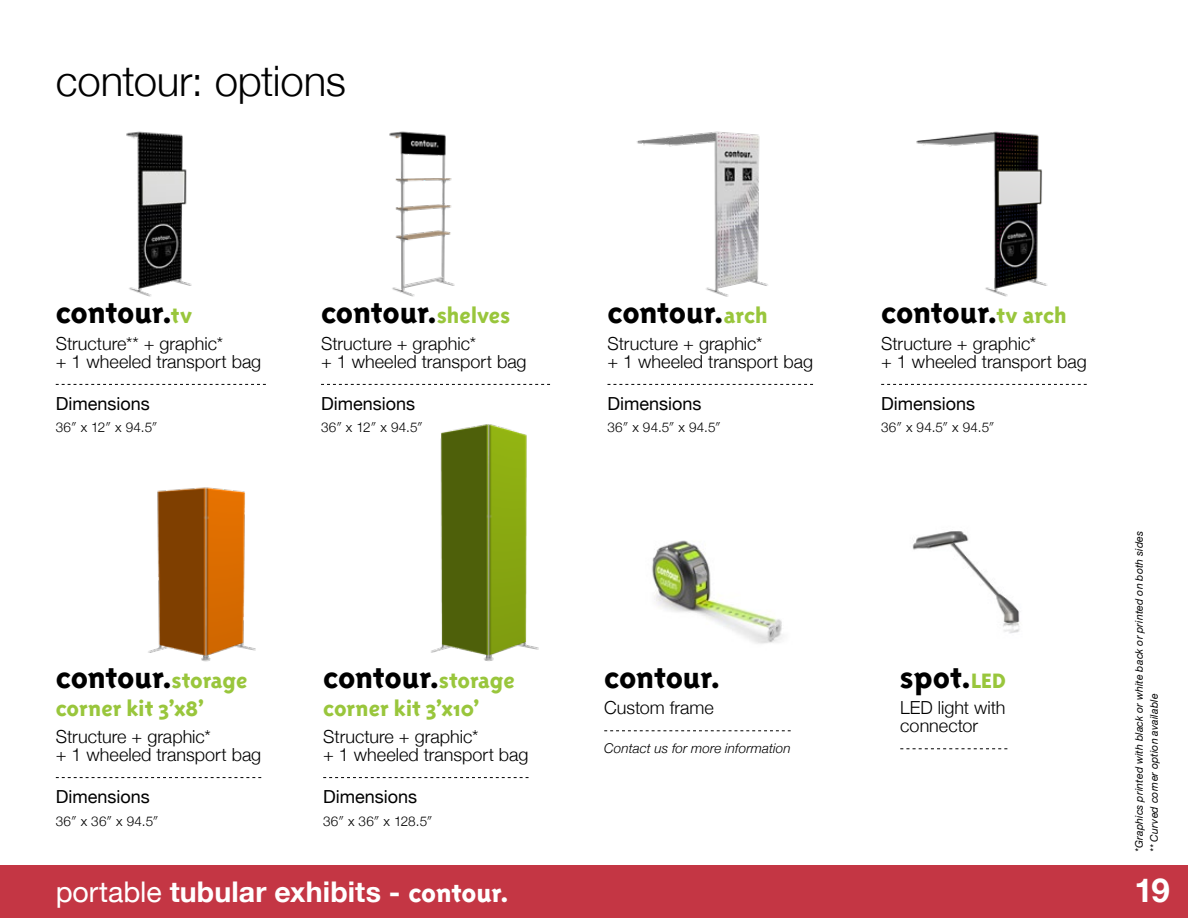
<style>
.page{position:relative;width:1188px;height:918px;background:#fff}
.page>*{position:absolute;margin:0;border:0;box-sizing:border-box;transform-origin:0 0}
.t1{font:300 42px "Helvetica Neue";letter-spacing:-.005em;color:#000}
.t2{font:800 33px "Triplex Sans";letter-spacing:-.005em;color:#000}
.t3{font:700 33px "Helvetica Neue";color:#fff}
.t4{font:700 28.5px "Helvetica Neue";letter-spacing:.005em;color:#fff}
.t5{font:800 24px "Triplex Sans";letter-spacing:-.005em;color:#99c63c}
.t6{font:300 18px/18px "Helvetica Neue";color:#000}
.t7{font:18px "Helvetica Neue";color:#000}
.t8{font:300 13.5px "Helvetica Neue";letter-spacing:.015em;color:#000}
.t9{font:italic 300 13.5px "Helvetica Neue";letter-spacing:.005em;color:#000}
.t10{font:italic 10.5px/15px "Helvetica Neue";letter-spacing:.02em;color:#000}
.s1{font-size:24px;color:#99c63c}
.s2{font-weight:400}
.s3{font-family:"Triplex Sans";font-weight:800}
</style>
<div class="page">
<svg style="left:56px;top:384px;width:210px;height:1px"></svg>
<svg style="left:321px;top:384px;width:229px;height:1px"></svg>
<svg style="left:607px;top:384px;width:206px;height:1px"></svg>
<svg style="left:881px;top:384px;width:206px;height:1px"></svg>
<img style="left:126px;top:131px;width:66px;height:166px">
<img style="left:389px;top:131px;width:66px;height:166px">
<img style="left:916px;top:131px;width:131px;height:166px">
<svg style="left:56px;top:777px;width:205px;height:1px"></svg>
<svg style="left:323px;top:777px;width:206px;height:1px"></svg>
<svg style="left:900px;top:748px;width:107px;height:1px"></svg>
<svg style="left:604px;top:730px;width:187px;height:1px"></svg>
<img style="left:912px;top:531px;width:108px;height:103px">
<img style="left:148px;top:487px;width:108px;height:175px">
<img style="left:431px;top:424px;width:108px;height:237px">
<img style="left:652px;top:540px;width:131px;height:104px">
<img style="left:636px;top:131px;width:132px;height:166px">
<div style="left:0;top:865px;width:1188px;height:53px;background:#c43644"></div>
<h1 class="t1" style="left:56px;top:47px;width:292px">contour: options</h1>
<h2 class="t2" style="left:56px;top:295px;width:138px">contour.<span class="s1">tv</span></h2>
<p class="t6" style="left:56px;top:333px;width:207px">Structure** + graphic*<br>+ 1 wheeled transport bag</p>
<p class="t7" style="left:56px;top:390px;width:96px">Dimensions</p>
<p class="t8" style="left:56px;top:417px;width:103px">36″ x 12″ x 94.5″</p>
<h2 class="t2" style="left:321px;top:295px;width:190px">contour.<span class="s1">shelves</span></h2>
<p class="t6" style="left:321px;top:333px;width:207px">Structure + graphic*<br>+ 1 wheeled transport bag</p>
<p class="t7" style="left:321px;top:390px;width:96px">Dimensions</p>
<p class="t8" style="left:321px;top:417px;width:103px">36″ x 12″ x 94.5″</p>
<h2 class="t2" style="left:56px;top:659px;width:193px">contour.<span class="s1">storage</span></h2>
<h3 class="t5" style="left:56px;top:696px;width:150px">corner kit 3’x8’</h3>
<p class="t6" style="left:56px;top:726px;width:207px">Structure + graphic*<br>+ 1 wheeled transport bag</p>
<p class="t7" style="left:56px;top:784px;width:96px">Dimensions</p>
<p class="t8" style="left:56px;top:810px;width:104px">36″ x 36″ x 94.5″</p>
<h2 class="t2" style="left:323px;top:659px;width:193px">contour.<span class="s1">storage</span></h2>
<h3 class="t5" style="left:323px;top:696px;width:158px">corner kit 3’x10’</h3>
<p class="t6" style="left:323px;top:726px;width:207px">Structure + graphic*<br>+ 1 wheeled transport bag</p>
<p class="t7" style="left:323px;top:784px;width:96px">Dimensions</p>
<p class="t8" style="left:323px;top:810px;width:111px">36″ x 36″ x 128.5″</p>
<h2 class="t2" style="left:607px;top:295px;width:162px">contour.<span class="s1">arch</span></h2>
<p class="t6" style="left:607px;top:333px;width:207px">Structure + graphic*<br>+ 1 wheeled transport bag</p>
<p class="t7" style="left:607px;top:390px;width:96px">Dimensions</p>
<p class="t8" style="left:607px;top:417px;width:115px">36″ x 94.5″ x 94.5″</p>
<h2 class="t2" style="left:604px;top:659px;width:117px">contour.</h2>
<p class="t6" style="left:604px;top:697px;width:111px">Custom frame</p>
<p class="t9" style="left:604px;top:737px;width:188px">Contact us for more information</p>
<h2 class="t2" style="left:881px;top:295px;width:187px">contour.<span class="s1">tv arch</span></h2>
<p class="t6" style="left:881px;top:333px;width:207px">Structure + graphic*<br>+ 1 wheeled transport bag</p>
<p class="t7" style="left:881px;top:390px;width:96px">Dimensions</p>
<p class="t8" style="left:881px;top:417px;width:115px">36″ x 94.5″ x 94.5″</p>
<h2 class="t2" style="left:900px;top:659px;width:107px">spot.<span class="s1">LED</span></h2>
<p class="t6" style="left:900px;top:697px;width:107px">LED light with connector</p>
<p class="t10" style="left:1132px;top:852px;width:323px;rotate:-90deg">*Graphics printed with black or white back or printed on both sides ** Curved corner option available</p>
<h3 class="t4" style="left:56px;top:869px;width:454px"><span class="s2">portable</span> tubular exhibits - <span class="s3">contour.</span></h3>
<h2 class="t3" style="left:1134px;top:864px;width:37px">19</h2>
</div>
